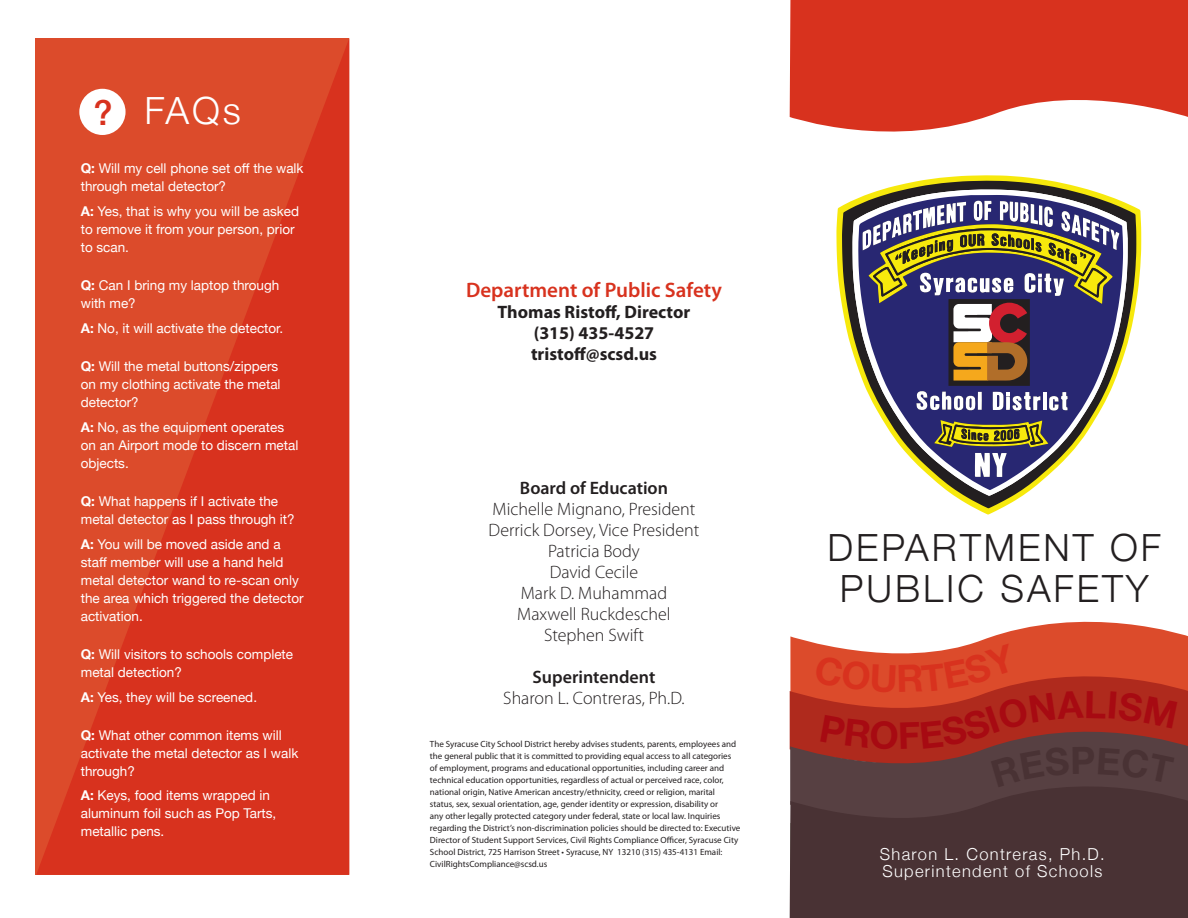
<style>
.page{position:relative;width:1188px;height:918px;background:#fff}
.page>*{position:absolute;margin:0;border:0;box-sizing:border-box;transform-origin:0 0}
.t1{font:300 37.5px/40.5px "Helvetica Neue";letter-spacing:.08em;color:#231f20;text-align:center}
.t2{font:300 37.5px "Helvetica Neue";color:#fff}
.t3{font:600 21px "Myriad Pro";color:#d8321e}
.t4{font:300 18px/21px "Myriad Pro";color:#231f20;text-align:center}
.t5{font:700 18px/21px "Myriad Pro";color:#231f20;text-align:center}
.t6{font:600 18px "Myriad Pro";color:#231f20}
.t7{font:300 16.5px/16.5px "Helvetica Neue";letter-spacing:.08em;color:#fff}
.t8{font:13.5px/18px "Helvetica Neue";color:#fff}
.t9{font:9px/12px "Myriad Pro";color:#231f20}
.s1{font-weight:500;font-size:34.5px;color:#d8321e}
.s2{font-weight:700}
</style>
<div class="page">
<svg style="left:790px;top:621px;width:398px;height:35px"></svg>
<svg style="left:36px;top:38px;width:313px;height:837px;background:#d93e24"></svg>
<div style="left:79px;top:89px;width:47px;height:46px;background:#fff;border-radius:50%"></div>
<svg style="left:836px;top:175px;width:305px;height:340px"></svg>
<svg style="left:842px;top:181px;width:294px;height:327px"></svg>
<svg style="left:853px;top:189px;width:275px;height:307px"></svg>
<svg style="left:858px;top:195px;width:265px;height:295px"></svg>
<svg style="left:975px;top:453px;width:32px;height:24px"></svg>
<svg style="left:934px;top:420px;width:114px;height:27px;background:#7c752b"></svg>
<svg style="left:863px;top:200px;width:256px;height:211px;background:#69616e"></svg>
<svg style="left:790px;top:656px;width:398px;height:55px;background:#cd4128"></svg>
<svg style="left:790px;top:711px;width:398px;height:55px;background:#773734"></svg>
<svg style="left:790px;top:766px;width:398px;height:152px;background:#4c3537"></svg>
<svg style="left:790px;top:0;width:398px;height:132px;background:#dc4a39"></svg>
<svg style="left:814px;top:644px;width:364px;height:106px;background:#be3e2b"></svg>
<h1 class="t2" style="left:94px;top:80px;width:149px"><span class="s1">?</span> FAQs</h1>
<h3 class="t8" style="left:81px;top:158px;width:224px"><span class="s2">Q:</span> Will my cell phone set off the walk through metal detector?</h3>
<h3 class="t8" style="left:81px;top:201px;width:220px"><span class="s2">A:</span> Yes, that is why you will be asked to remove it from your person, prior to scan.</h3>
<h3 class="t8" style="left:81px;top:275px;width:200px"><span class="s2">Q:</span> Can I bring my laptop through with me?</h3>
<h3 class="t8" style="left:81px;top:318px;width:204px"><span class="s2">A:</span> No, it will activate the detector.</h3>
<h3 class="t8" style="left:81px;top:356px;width:201px"><span class="s2">Q:</span> Will the metal buttons/zippers on my clothing activate the metal detector?</h3>
<h3 class="t8" style="left:81px;top:417px;width:219px"><span class="s2">A:</span> No, as the equipment operates on an Airport mode to discern metal objects.</h3>
<h3 class="t8" style="left:81px;top:491px;width:215px"><span class="s2">Q:</span> What happens if I activate the metal detector as I pass through it?</h3>
<h3 class="t8" style="left:81px;top:534px;width:224px"><span class="s2">A:</span> You will be moved aside and a staff member will use a hand held metal detector wand to re-scan only the area which triggered the detector activation.</h3>
<h3 class="t8" style="left:81px;top:644px;width:214px"><span class="s2">Q:</span> Will visitors to schools complete metal detection?</h3>
<h3 class="t8" style="left:81px;top:687px;width:178px"><span class="s2">A:</span> Yes, they will be screened.</h3>
<h3 class="t8" style="left:81px;top:725px;width:219px"><span class="s2">Q:</span> What other common items will activate the metal detector as I walk through?</h3>
<h3 class="t8" style="left:81px;top:786px;width:197px"><span class="s2">A:</span> Keys, food items wrapped in aluminum foil such as Pop Tarts, metallic pens.</h3>
<h2 class="t3" style="left:466px;top:278px;width:257px">Department of Public Safety</h2>
<h3 class="t5" style="left:498px;top:301px;width:194px">Thomas Ristoff, Director (315) 435-4527 tristoff@scsd.us</h3>
<h3 class="t6" style="left:520px;top:478px;width:150px">Board of Education</h3>
<h3 class="t4" style="left:489px;top:499px;width:212px">Michelle Mignano, President<br>Derrick Dorsey, Vice President<br>Patricia Body<br>David Cecile<br>Mark D. Muhammad<br>Maxwell Ruckdeschel<br>Stephen Swift</h3>
<h3 class="t6" style="left:533px;top:667px;width:124px">Superintendent</h3>
<h3 class="t4" style="left:503px;top:688px;width:183px">Sharon L. Contreras, Ph.D.</h3>
<p class="t9" style="left:430px;top:738px;width:312px">The Syracuse City School District hereby advises students, parents, employees and the general public that it is committed to providing equal access to all categories of employment, programs and educational opportunities, including career and technical education opportunities, regardless of actual or perceived race, color, national origin, Native American ancestry/ethnicity, creed or religion, marital status, sex, sexual orientation, age, gender identity or expression, disability or<br>any other legally protected category under federal, state or local law. Inquiries regarding the District’s non-discrimination policies should be directed to: Executive Director of Student Support Services, Civil Rights Compliance Officer, Syracuse City School District, 725 Harrison Street • Syracuse, NY 13210 (315) 435-4131 Email:<br>CivilRightsCompliance@scsd.us</p>
<h1 class="t1" style="left:827px;top:525px;width:335px">Department of<br>Public Safety</h1>
<h3 class="t7" style="left:880px;top:845px;width:226px">Sharon L. Contreras, Ph.D.<br>Superintendent of Schools</h3>
</div>
